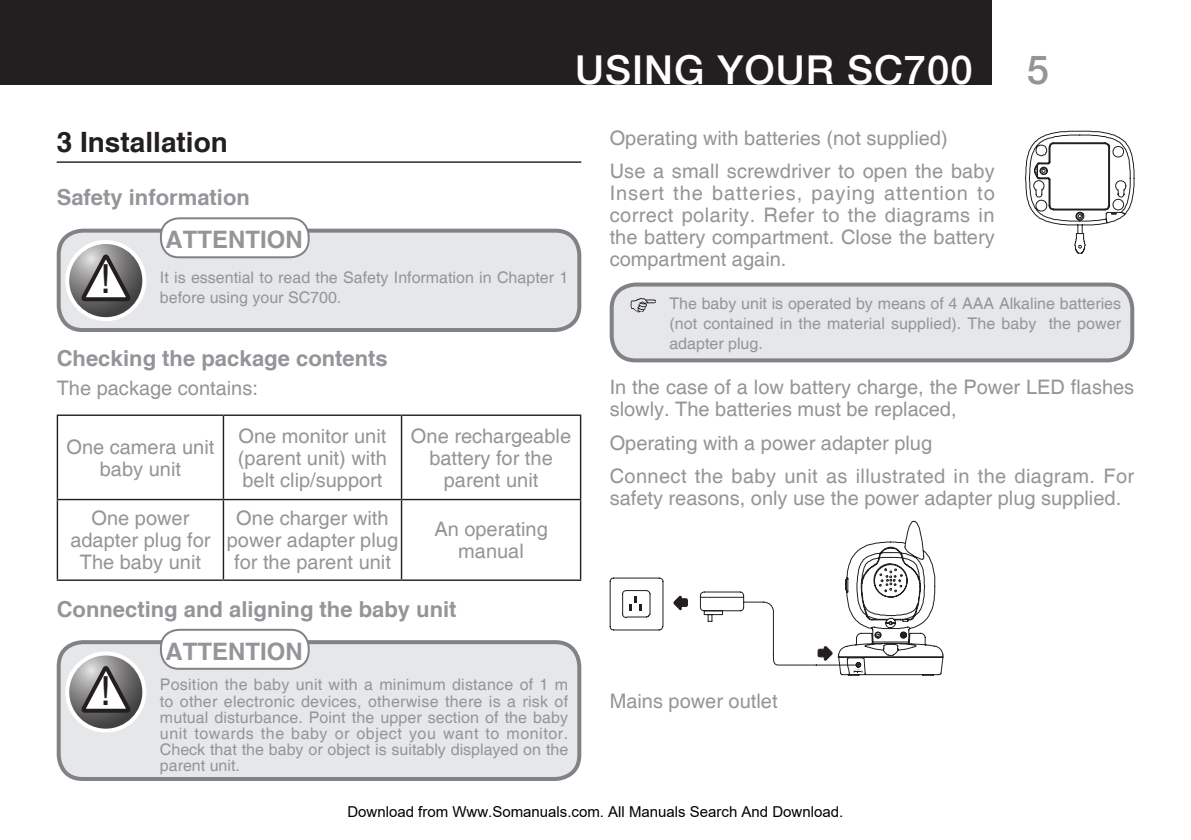
<style>
.page{position:relative;width:1191px;height:840px;background:#fff}
.page>*{position:absolute;margin:0;border:0;box-sizing:border-box;transform-origin:0 0}
.t1{font:500 40px "Helvetica Neue LT Std";letter-spacing:.025em;color:#fff}
.t2{font:40px "Helvetica";color:#201d1e}
.t3{font:500 40px "Helvetica Neue LT Std";color:#939598}
.t4{font:700 28px "Helvetica";color:#231f20}
.t5{font:700 24px "Helvetica";color:#939598}
.t6{font:700 22px "Helvetica";color:#939598}
.t7{font:20px/22px "Helvetica";color:#939598;text-align:center}
.t8{font:20px/33.4px "Helvetica";letter-spacing:.02em;color:#939598}
.t9{font:16px/16px "Helvetica";color:#939598;text-align:justify}
.t10{font:15px "Arial";color:#000}
</style>
<div class="page">
<div style="left:0;top:0;width:991px;height:84px;background:#231f20"></div>
<hr style="left:57px;top:161px;width:524px;height:2px;background:#231f20">
<div style="left:59px;top:230px;width:520px;height:100px;background:#e6e7e9;border-radius:24px"></div>
<div style="left:57px;top:228px;width:524px;height:104px;border:4px solid #808285;border-radius:24px"></div>
<svg style="left:67px;top:242px;width:77px;height:77px"></svg>
<div style="left:65px;top:240px;width:81px;height:81px;border:4px solid #fff;border-radius:50%"></div>
<svg style="left:78px;top:252px;width:52px;height:60px;background:#929091"></svg>
<div style="left:161px;top:218px;width:148px;height:39px;background:#fff;border-radius:18px"></div>
<div style="left:160px;top:217px;width:150px;height:41px;border:2px solid #808285;border-radius:18px"></div>
<hr style="left:57px;top:414px;width:166px;height:1px;background:#231f20">
<hr style="left:57px;top:415px;width:1px;height:83px;background:#231f20">
<hr style="left:223px;top:414px;width:178px;height:1px;background:#231f20">
<hr style="left:223px;top:415px;width:1px;height:83px;background:#231f20">
<hr style="left:401px;top:414px;width:180px;height:1px;background:#231f20">
<hr style="left:401px;top:415px;width:1px;height:83px;background:#231f20">
<hr style="left:580px;top:415px;width:1px;height:83px;background:#231f20">
<hr style="left:57px;top:498px;width:166px;height:2px;background:#231f20">
<hr style="left:57px;top:500px;width:1px;height:79px;background:#231f20">
<hr style="left:223px;top:498px;width:178px;height:2px;background:#231f20">
<hr style="left:223px;top:500px;width:1px;height:79px;background:#231f20">
<hr style="left:401px;top:498px;width:180px;height:2px;background:#231f20">
<hr style="left:401px;top:500px;width:1px;height:79px;background:#231f20">
<hr style="left:580px;top:500px;width:1px;height:79px;background:#231f20">
<hr style="left:57px;top:579px;width:166px;height:1px;background:#231f20">
<hr style="left:223px;top:579px;width:178px;height:1px;background:#231f20">
<hr style="left:401px;top:579px;width:180px;height:1px;background:#231f20">
<div style="left:59px;top:641px;width:520px;height:137px;background:#e6e7e9;border-radius:24px"></div>
<div style="left:57px;top:639px;width:524px;height:141px;border:4px solid #808285;border-radius:24px"></div>
<svg style="left:67px;top:653px;width:77px;height:77px"></svg>
<div style="left:65px;top:651px;width:81px;height:81px;border:4px solid #fff;border-radius:50%"></div>
<svg style="left:78px;top:663px;width:52px;height:60px;background:#929191"></svg>
<div style="left:161px;top:629px;width:148px;height:39px;background:#fff;border-radius:18px"></div>
<div style="left:160px;top:628px;width:150px;height:41px;border:2px solid #808285;border-radius:18px"></div>
<div style="left:611px;top:284px;width:521px;height:76px;background:#e6e7e9;border-radius:24px"></div>
<div style="left:609px;top:282px;width:525px;height:80px;border:4px solid #808285;border-radius:24px"></div>
<svg style="left:630px;top:298px;width:26px;height:14px"></svg>
<svg style="left:609px;top:520px;width:334px;height:155px"></svg>
<svg style="left:1025px;top:131px;width:109px;height:123px"></svg>
<h1 class="t1" style="left:575px;top:46px;width:26px">USING</h1>
<h1 class="t1" style="left:717px;top:46px;width:256px">YO UR SC700</h1>
<h1 class="t3" style="left:1027px;top:46px;width:24px">5</h1>
<h2 class="t4" style="left:57px;top:126px;width:173px">3 Installation</h2>
<p class="t6" style="left:57px;top:185px;width:195px">Safety information</p>
<h1 class="t2" style="left:100px;top:256px;width:13px">!</h1>
<p class="t5" style="left:165px;top:226px;width:139px">ATTENTION</p>
<p class="t9" style="left:160px;top:267px;width:410px;line-height:20px">It is essential to read the Safety Information in Chapter 1 before using your SC700.</p>
<p class="t6" style="left:57px;top:345px;width:332px">Checking the package contents</p>
<p class="t7" style="left:57px;top:377px;width:203px">The package contains:</p>
<p class="t7" style="left:66px;top:436px;width:149px">One camera unit baby unit</p>
<p class="t7" style="left:238px;top:425px;width:150px;text-align:justify">One monitor unit (parent unit) with belt clip/support</p>
<p class="t7" style="left:411px;top:425px;width:162px">One rechargeable battery for the parent unit</p>
<p class="t7" style="left:70px;top:507px;width:142px">One power adapter plug for<br>The baby unit</p>
<p class="t7" style="left:227px;top:507px;width:173px">One charger with power adapter plug for the parent unit</p>
<p class="t7" style="left:434px;top:518px;width:115px">An operating manual</p>
<p class="t6" style="left:57px;top:596px;width:401px">Connecting and aligning the baby unit</p>
<h1 class="t2" style="left:100px;top:667px;width:13px">!</h1>
<p class="t5" style="left:165px;top:637px;width:139px">ATTENTION</p>
<p class="t9" style="left:160px;top:677px;width:410px">Position the baby unit with a minimum distance of 1 m to other electronic devices, otherwise there is a risk of mutual disturbance. Point the upper section of the baby unit towards the baby or object you want to monitor.<br>Check that the baby or object is suitably displayed on the parent unit.</p>
<p class="t7" style="left:609px;top:122px;width:386px;line-height:33.4px;text-align:left">Operating with batteries (not supplied)<br>Use a small screwdriver to open the baby</p>
<p class="t7" style="left:609px;top:183px;width:386px;text-align:justify">Insert the batteries, paying attention to correct polarity. Refer to the diagrams in the battery compartment. Close the battery compartment again.</p>
<p class="t9" style="left:669px;top:294px;width:453px;line-height:20px">The baby unit is operated by means of 4 AAA Alkaline batteries (not contained in the material supplied). The baby the power adapter plug.</p>
<p class="t7" style="left:609px;top:376px;width:526px;text-align:left">In the case of a low battery charge, the Power LED flashes slowly. The batteries must be replaced,</p>
<p class="t8" style="left:609px;top:426px;width:526px">Operating with a power adapter plug<br>Connect the baby unit as illustrated in the diagram. For</p>
<p class="t7" style="left:609px;top:487px;width:513px">safety reasons, only use the power adapter plug supplied.</p>
<p class="t7" style="left:609px;top:690px;width:169px">Mains power outlet</p>
<p class="t10" style="left:347px;top:802px;width:497px">Download from Www.Somanuals.com. All Manuals Search And Download.</p>
</div>
